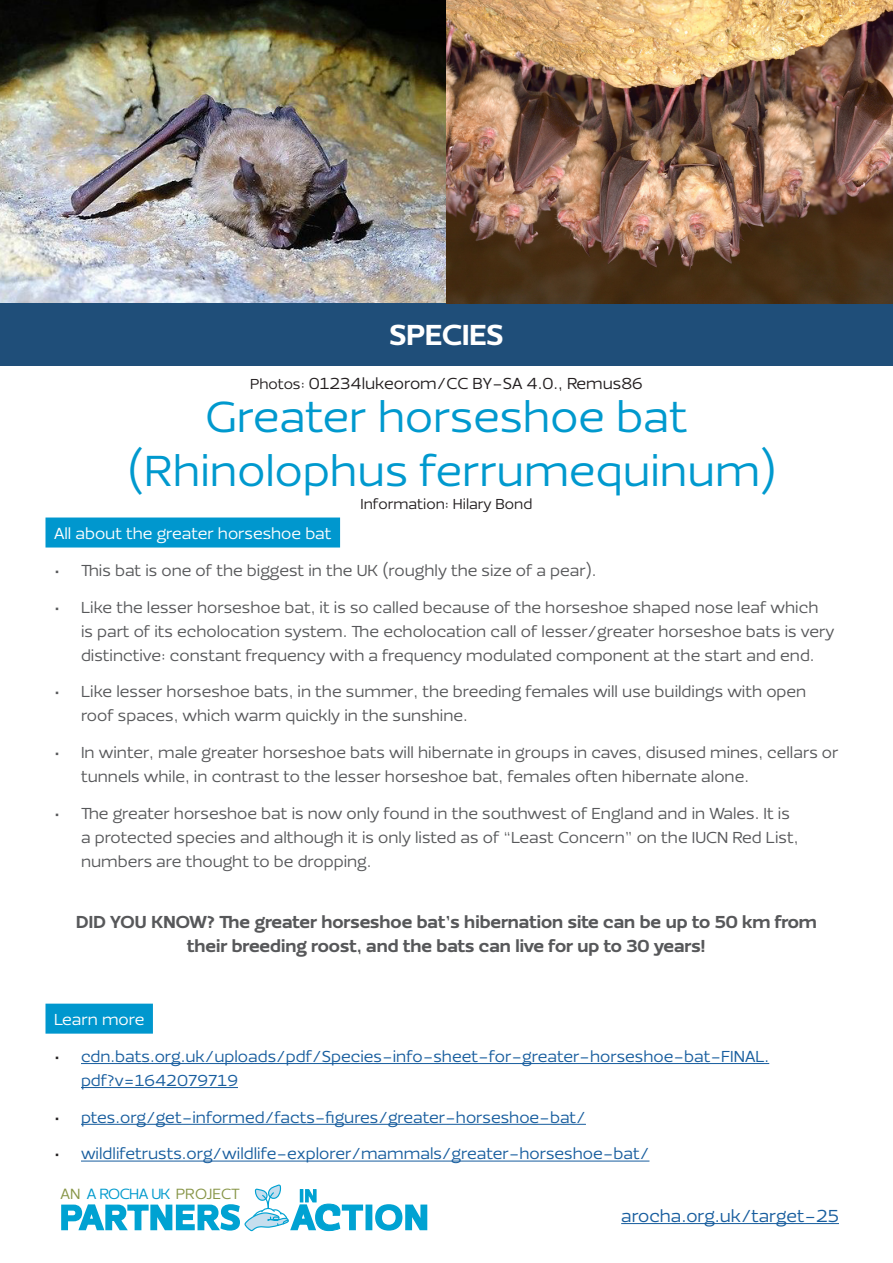
<style>
.page{position:relative;width:893px;height:1263px;background:#fff}
.page>*{position:absolute;margin:0;border:0;box-sizing:border-box;transform-origin:0 0}
.t1{font:45px/54px "Ezzo";color:#0099ce;text-align:center}
.t2{font:900 30px "Ezzo";color:#fff}
.t3{font:900 18px/24px "Ezzo";color:#57585a;text-align:center}
.t4{font:18px "Ezzo";color:#175d9e}
.t5{font:16.5px/24px "Ezzo";color:#57585a}
.t6{font:16.5px/24px "Ezzo";color:#175d9e}
.t7{font:16.5px "Ezzo";color:#231f20}
.t8{font:16.5px "Ezzo";color:#fff}
.t9{font:15.3px "Ezzo";letter-spacing:-.015em;color:#889648}
.t10{font:15px "Ezzo";color:#231f20}
.s1{font-size:15px}
.s2{color:#231f20}
.s3{color:#009acd}
</style>
<div class="page">
<hr style="left:621px;top:1223px;width:218px;height:1px;background:#175d9e">
<div style="left:366px;top:1205px;width:5px;height:24px;background:#00a2d2"></div>
<div style="left:365px;top:1204px;width:7px;height:26px;border:2px solid #00a2d2"></div>
<svg style="left:375px;top:1204px;width:53px;height:27px"></svg>
<svg style="left:61px;top:1184px;width:303px;height:48px"></svg>
<img style="left:0;top:0;width:893px;height:304px">
<div style="left:0;top:304px;width:893px;height:62px;background:#1f4e79"></div>
<div style="left:45px;top:517px;width:295px;height:30px;background:#0097ce"></div>
<div style="left:45px;top:1004px;width:108px;height:30px;background:#0097ce"></div>
<hr style="left:81px;top:1063px;width:688px;height:1px;background:#175d9e">
<hr style="left:81px;top:1087px;width:157px;height:1px;background:#175d9e">
<hr style="left:81px;top:1124px;width:505px;height:1px;background:#175d9e">
<hr style="left:81px;top:1161px;width:568px;height:1px;background:#175d9e">
<p class="t2" style="left:389px;top:316px;width:115px">SPECIES</p>
<p class="t7" style="left:250px;top:373px;width:394px"><span class="s1">Photos:</span> 01234lukeorom/CC BY-SA 4.0., Remus86</p>
<p class="t1" style="left:127px;top:390px;width:651px">Greater horseshoe bat (Rhinolophus ferrumequinum)</p>
<p class="t10" style="left:360px;top:495px;width:173px">Information: Hilary Bond</p>
<p class="t8" style="left:54px;top:523px;width:279px">All about the greater horseshoe bat</p>
<p class="t5" style="left:54px;top:558px;width:544px">• This bat is one of the biggest in the UK (roughly the size of a pear).</p>
<p class="t5" style="left:81px;top:595px;width:755px;text-indent:-27px">• Like the lesser horseshoe bat, it is so called because of the horseshoe shaped nose leaf which is part of its echolocation system. The echolocation call of lesser/greater horseshoe bats is very distinctive: constant frequency with a frequency modulated component at the start and end.</p>
<p class="t5" style="left:81px;top:680px;width:727px;text-indent:-27px">• Like lesser horseshoe bats, in the summer, the breeding females will use buildings with open roof spaces, which warm quickly in the sunshine.</p>
<p class="t5" style="left:81px;top:740px;width:759px;text-indent:-27px">• In winter, male greater horseshoe bats will hibernate in groups in caves, disused mines, cellars or tunnels while, in contrast to the lesser horseshoe bat, females often hibernate alone.</p>
<p class="t5" style="left:81px;top:801px;width:719px;text-indent:-27px">• The greater horseshoe bat is now only found in the southwest of England and in Wales. It is a protected species and although it is only listed as of “Least Concern” on the IUCN Red List, numbers are thought to be dropping.</p>
<p class="t3" style="left:76px;top:909px;width:742px">DID YOU KNOW? The greater horseshoe bat’s hibernation site can be up to 50 km from their breeding roost, and the bats can live for up to 30 years!</p>
<p class="t8" style="left:54px;top:1009px;width:92px">Learn more</p>
<p class="t6" style="left:81px;top:1044px;width:690px;text-indent:-27px"><span class="s2">•</span> cdn.bats.org.uk/uploads/pdf/Species-info-sheet-for-greater-horseshoe-bat-FINAL. pdf?v=1642079719</p>
<p class="t6" style="left:54px;top:1105px;width:533px"><span class="s2">•</span> ptes.org/get-informed/facts-figures/greater-horseshoe-bat/</p>
<p class="t6" style="left:54px;top:1142px;width:597px"><span class="s2">•</span> wildlifetrusts.org/wildlife-explorer/mammals/greater-horseshoe-bat/</p>
<p class="t9" style="left:61px;top:1184px;width:181px">AN <span class="s3">A ROCHA UK</span> PROJECT</p>
<p class="t4" style="left:621px;top:1204px;width:219px">arocha.org.uk/target-25</p>
</div>
